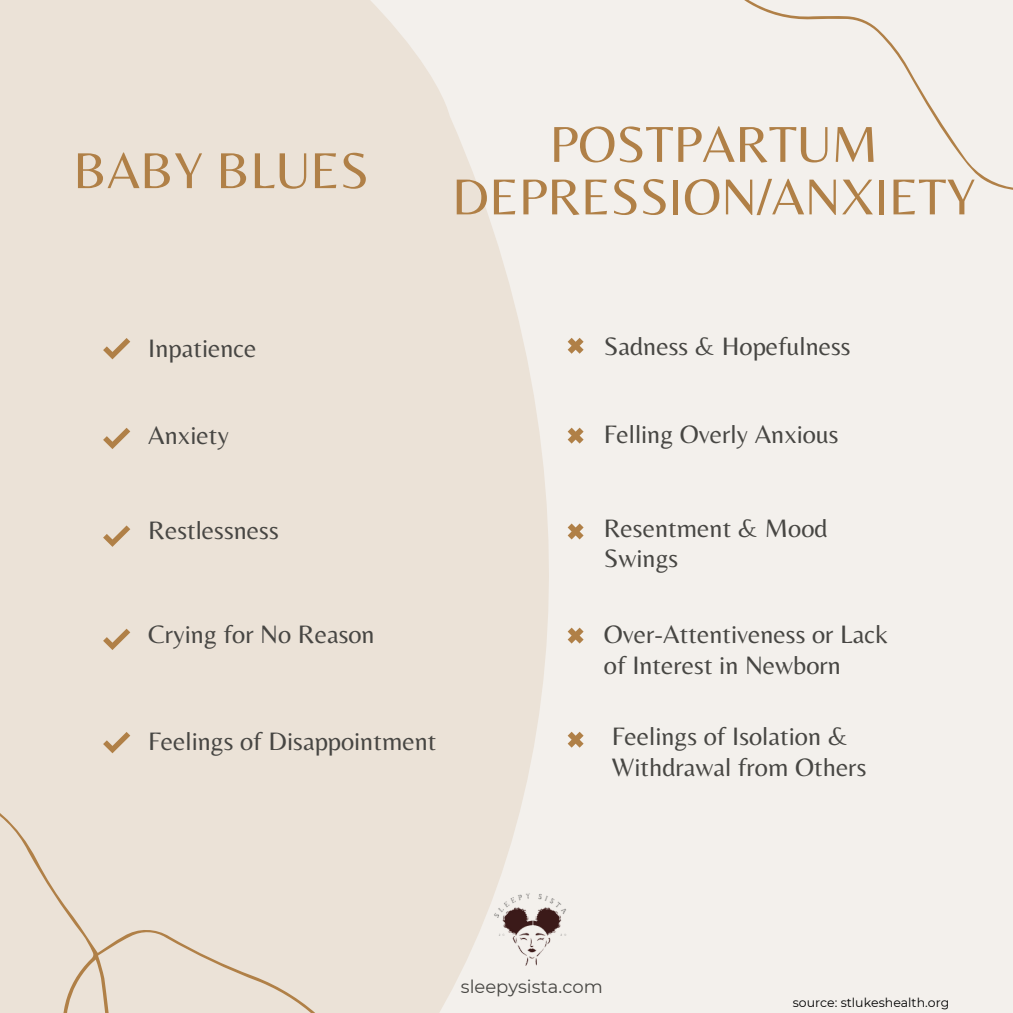
<style>
.page{position:relative;width:1013px;height:1013px;background:#fff}
.page>*{position:absolute;margin:0;border:0;box-sizing:border-box;transform-origin:0 0}
.t1{font:52.5px/52.5px "Belleza";color:#b08047;text-align:center}
.t2{font:26.25px/31px "Belleza";color:#474643}
.t3{font:18px "Montserrat";color:#474643}
.t4{font:12.5px "Montserrat";color:#000}
</style>
<div class="page">
<div style="left:0;top:0;width:1012px;height:1012px;background:#f3f0ec"></div>
<svg style="left:0;top:0;width:584px;height:748px;fill:#ebe2d7"></svg>
<svg style="left:103px;top:338px;width:27px;height:21px"></svg>
<svg style="left:567px;top:338px;width:16px;height:16px"></svg>
<svg style="left:567px;top:427px;width:16px;height:16px"></svg>
<svg style="left:567px;top:523px;width:16px;height:16px"></svg>
<svg style="left:568px;top:627px;width:15px;height:16px"></svg>
<svg style="left:568px;top:731px;width:15px;height:16px"></svg>
<svg style="left:103px;top:428px;width:27px;height:21px"></svg>
<svg style="left:103px;top:525px;width:27px;height:22px"></svg>
<svg style="left:744px;top:0;width:268px;height:190px"></svg>
<div style="left:0;top:547px;width:568px;height:465px;background:#ebe2d7"></div>
<img style="left:454px;top:858px;width:114px;height:154px">
<p class="t1" style="left:73px;top:143px;width:297px">BABY BLUES</p>
<p class="t1" style="left:452px;top:117px;width:525px">POSTPARTUM<br>DEPRESSION/ANXIETY</p>
<p class="t2" style="left:148px;top:332px;width:110px">Inpatience</p>
<p class="t2" style="left:604px;top:331px;width:248px">Sadness &amp; Hopefulness</p>
<p class="t2" style="left:148px;top:419px;width:82px">Anxiety</p>
<p class="t2" style="left:604px;top:418px;width:236px">Felling Overly Anxious</p>
<p class="t2" style="left:148px;top:514px;width:132px">Restlessness</p>
<p class="t2" style="left:604px;top:512px;width:225px">Resentment &amp; Mood<br>Swings</p>
<p class="t2" style="left:148px;top:618px;width:228px">Crying for No Reason</p>
<p class="t2" style="left:604px;top:618px;width:286px">Over-Attentiveness or Lack of Interest in Newborn</p>
<p class="t2" style="left:148px;top:725px;width:290px">Feelings of Disappointment</p>
<p class="t2" style="left:612px;top:720px;width:256px">Feelings of Isolation &amp;<br>Withdrawal from Others</p>
<p class="t3" style="left:461px;top:975px;width:143px">sleepysista.com</p>
<p class="t4" style="left:792px;top:994px;width:158px">source: stlukeshealth.org</p>
</div>
